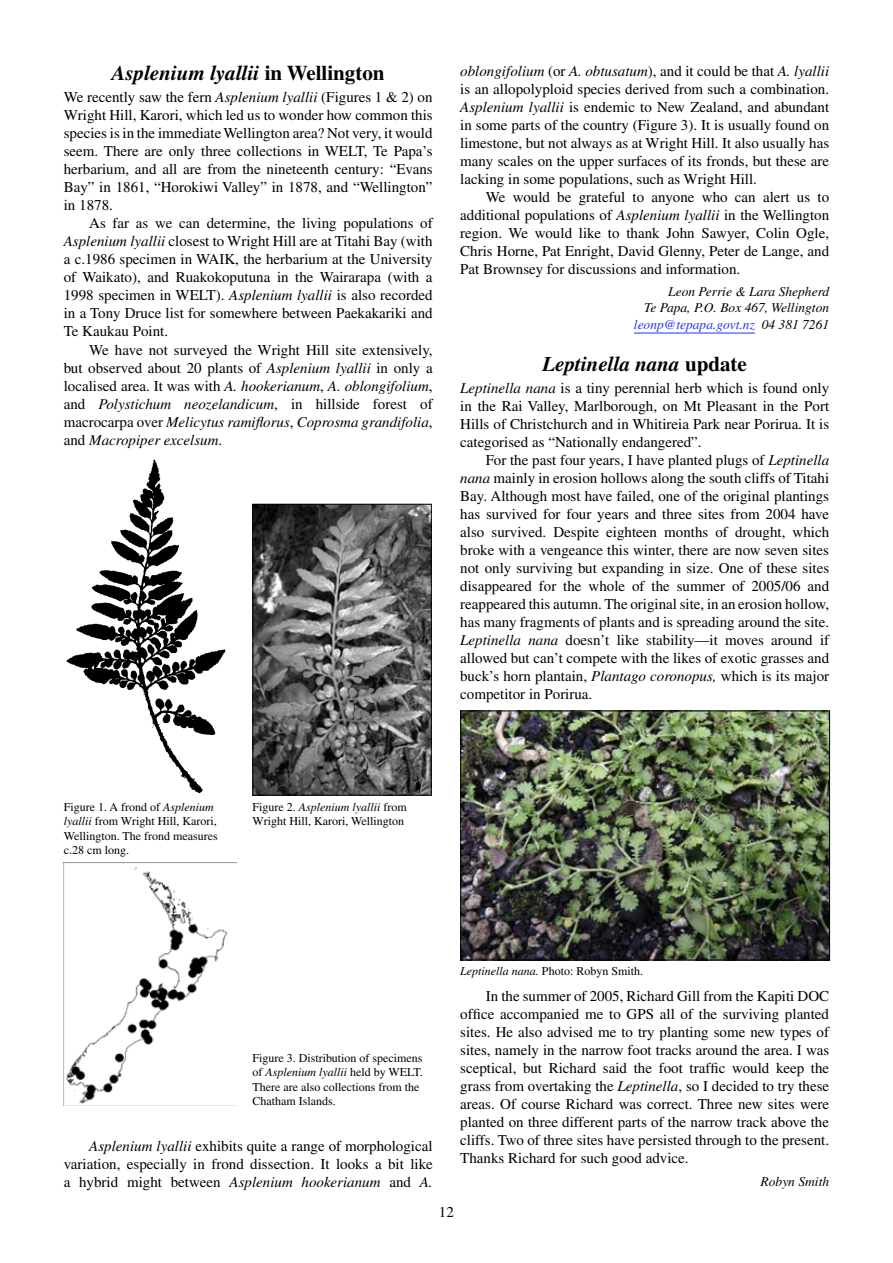
<style>
.page{position:relative;width:893px;height:1263px;background:#fff}
.page>*{position:absolute;margin:0;border:0;box-sizing:border-box;transform-origin:0 0}
.t1{font:italic 700 21px "Times";color:#000}
.t2{font:15px/18px "Times";color:#000;text-align:justify}
.t3{font:italic 13.5px/16.2px "Times";color:#000;text-align:right}
.t4{font:12px/14.4px "Times";color:#000}
.s1{font-style:normal}
.s2{font-style:italic}
.s3{color:#2034fb}
</style>
<div class="page">
<img style="left:66px;top:459px;width:160px;height:335px">
<img style="left:254px;top:506px;width:176px;height:287px">
<div style="left:252px;top:504px;width:180px;height:291px;border:1px solid #000"></div>
<img style="left:64px;top:863px;width:172px;height:242px">
<hr style="left:634px;top:333px;width:121px;height:1px;background:#2034fb">
<img style="left:462px;top:712px;width:366px;height:246px">
<div style="left:460px;top:710px;width:370px;height:250px;border:1px solid #000"></div>
<h1 class="t1" style="left:112px;top:61px;width:274px">Asplenium lyallii <span class="s1">in Wellington</span></h1>
<p class="t2" style="left:64px;top:88px;width:370px">We recently saw the fern <span class="s2">Asplenium lyallii</span> (Figures 1 &amp; 2) on Wright Hill, Karori, which led us to wonder how common this species is in the immediate Wellington area? Not very, it would seem. There are only three collections in WELT, Te Papa’s herbarium, and all are from the nineteenth century: “Evans Bay” in 1861, “Horokiwi Valley” in 1878, and “Wellington” in 1878.</p>
<p class="t2" style="left:64px;top:214px;width:370px;text-indent:26px">As far as we can determine, the living populations of <span class="s2">Asplenium lyallii</span> closest to Wright Hill are at Titahi Bay (with a c.1986 specimen in WAIK, the herbarium at the University of Waikato), and Ruakokoputuna in the Wairarapa (with a 1998 specimen in WELT). <span class="s2">Asplenium lyallii</span> is also recorded in a Tony Druce list for somewhere between Paekakariki and Te Kaukau Point.</p>
<p class="t2" style="left:64px;top:340px;width:370px;text-indent:26px">We have not surveyed the Wright Hill site extensively, but observed about 20 plants of <span class="s2">Asplenium lyallii</span> in only a localised area. It was with <span class="s2">A. hookerianum</span>, <span class="s2">A. oblongifolium</span>, and <span class="s2">Polystichum neozelandicum</span>, in hillside forest of macrocarpa over <span class="s2">Melicytus ramiflorus</span>, <span class="s2">Coprosma grandifolia</span>, and <span class="s2">Macropiper excelsum</span>.</p>
<p class="t2" style="left:460px;top:61px;width:370px"><span class="s2">oblongifolium</span> (or <span class="s2">A. obtusatum</span>), and it could be that <span class="s2">A. lyallii </span>is an allopolyploid species derived from such a combination.<br><span class="s2">Asplenium lyallii</span> is endemic to New Zealand, and abundant in some parts of the country (Figure 3). It is usually found on limestone, but not always as at Wright Hill. It also usually has many scales on the upper surfaces of its fronds, but these are lacking in some populations, such as Wright Hill.</p>
<p class="t2" style="left:460px;top:187px;width:370px;text-indent:26px">We would be grateful to anyone who can alert us to additional populations of <span class="s2">Asplenium lyallii</span> in the Wellington region. We would like to thank John Sawyer, Colin Ogle, Chris Horne, Pat Enright, David Glenny, Peter de Lange, and Pat Brownsey for discussions and information.</p>
<p class="t3" style="left:634px;top:284px;width:197px">Leon Perrie &amp; Lara Shepherd<br>Te Papa, P.O. Box 467, Wellington <span class="s3">leonp@tepapa.govt.nz</span> 04 381 7261</p>
<h1 class="t1" style="left:543px;top:351px;width:206px">Leptinella nana <span class="s1">update</span></h1>
<p class="t2" style="left:460px;top:379px;width:370px"><span class="s2">Leptinella nana</span> is a tiny perennial herb which is found only in the Rai Valley, Marlborough, on Mt Pleasant in the Port Hills of Christchurch and in Whitireia Park near Porirua. It is categorised as “Nationally endangered”.</p>
<p class="t2" style="left:460px;top:451px;width:370px;text-indent:26px">For the past four years, I have planted plugs of <span class="s2">Leptinella nana</span> mainly in erosion hollows along the south cliffs of Titahi Bay. Although most have failed, one of the original plantings has survived for four years and three sites from 2004 have also survived. Despite eighteen months of drought, which broke with a vengeance this winter, there are now seven sites not only surviving but expanding in size. One of these sites disappeared for the whole of the summer of 2005/06 and reappeared this autumn. The original site, in an erosion hollow, has many fragments of plants and is spreading around the site.<br><span class="s2">Leptinella nana</span> doesn’t like stability—it moves around if allowed but can’t compete with the likes of exotic grasses and buck’s horn plantain, <span class="s2">Plantago coronopus,</span> which is its major competitor in Porirua.</p>
<p class="t4" style="left:64px;top:800px;width:156px">Figure 1. A frond of <span class="s2">Asplenium lyallii</span> from Wright Hill, Karori,<br>Wellington. The frond measures c.28 cm long.</p>
<p class="t4" style="left:252px;top:800px;width:156px">Figure 2. <span class="s2">Asplenium lyallii</span> from<br>Wright Hill, Karori, Wellington</p>
<p class="t4" style="left:252px;top:1051px;width:172px">Figure 3. Distribution of specimens of <span class="s2">Asplenium lyallii</span> held by WELT.<br>There are also collections from the<br>Chatham Islands.</p>
<p class="t2" style="left:64px;top:1136px;width:370px;text-indent:26px"><span class="s2">Asplenium lyallii</span> exhibits quite a range of morphological variation, especially in frond dissection. It looks a bit like a hybrid might between <span class="s2">Asplenium hookerianum</span> and <span class="s2">A.</span></p>
<p class="t4" style="left:460px;top:963px;width:184px"><span class="s2">Leptinella nana.</span> Photo: Robyn Smith.</p>
<p class="t2" style="left:460px;top:987px;width:370px;text-indent:26px">In the summer of 2005, Richard Gill from the Kapiti DOC office accompanied me to GPS all of the surviving planted sites. He also advised me to try planting some new types of sites, namely in the narrow foot tracks around the area. I was sceptical, but Richard said the foot traffic would keep the grass from overtaking the <span class="s2">Leptinella</span>, so I decided to try these areas. Of course Richard was correct. Three new sites were planted on three different parts of the narrow track above the cliffs. Two of three sites have persisted through to the present.<br>Thanks Richard for such good advice.</p>
<p class="t3" style="left:761px;top:1173px;width:70px">Robyn Smith</p>
<p class="t2" style="left:439px;top:1203px;width:16px">12</p>
</div>
